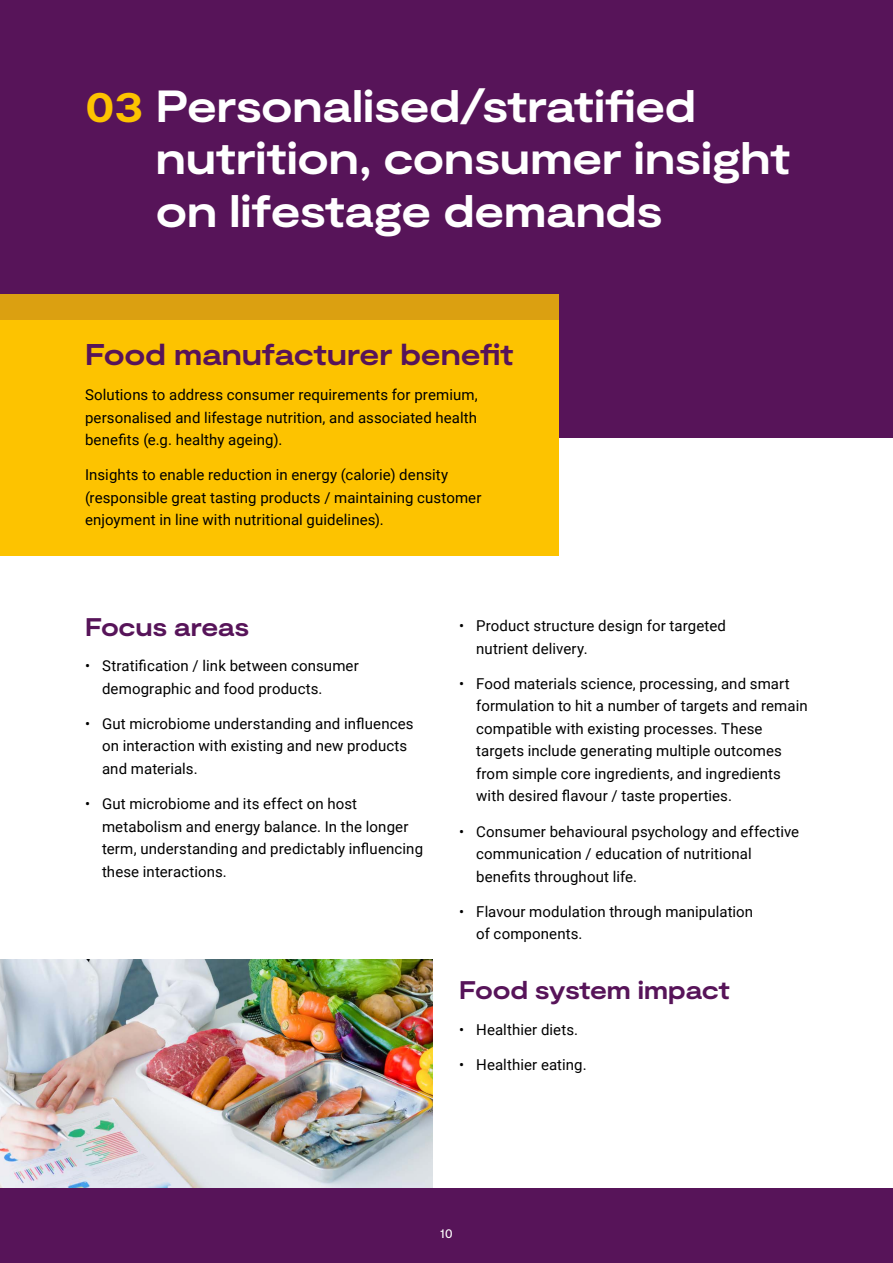
<style>
.page{position:relative;width:893px;height:1263px;background:#fff}
.page>*{position:absolute;margin:0;border:0;box-sizing:border-box;transform-origin:0 0}
.t1{font:700 expanded 45px/52.5px "Moderat";letter-spacing:-.005em;color:#fff}
.t2{font:700 expanded 30px "Moderat";letter-spacing:-.01em;color:#571459}
.t3{font:700 expanded 25.5px "Moderat";letter-spacing:-.01em;color:#571459}
.t4{font:15px/22.5px "Roboto";letter-spacing:.005em;color:#000}
.t5{font:13.5px "Moderat";color:#fff}
.s1{color:#fdc300}
</style>
<div class="page">
<img style="left:0;top:959px;width:432px;height:229px">
<div style="left:0;top:0;width:893px;height:437px;background:#571459"></div>
<div style="left:0;top:1188px;width:893px;height:75px;background:#571459"></div>
<div style="left:0;top:294px;width:558px;height:26px;background:#dba011"></div>
<div style="left:0;top:320px;width:558px;height:235px;background:#fdc300"></div>
<h1 class="t1" style="left:156px;top:82px;width:636px;text-indent:-71px"><span class="s1">03</span> Personalised/stratified nutrition, consumer insight on lifestage demands</h1>
<h2 class="t2" style="left:85px;top:337px;width:430px">Food manufacturer benefit</h2>
<p class="t4" style="left:85px;top:383px;width:394px;text-align:justify">Solutions to address consumer requirements for premium, personalised and lifestage nutrition, and associated health benefits (e.g. healthy ageing).</p>
<p class="t4" style="left:85px;top:463px;width:398px">Insights to enable reduction in energy (calorie) density (responsible great tasting products / maintaining customer enjoyment in line with nutritional guidelines).</p>
<h3 class="t3" style="left:85px;top:612px;width:166px">Focus areas</h3>
<p class="t4" style="left:102px;top:654px;width:258px;text-indent:-17px">• Stratification / link between consumer demographic and food products.</p>
<p class="t4" style="left:102px;top:712px;width:313px;text-indent:-17px">• Gut microbiome understanding and influences on interaction with existing and new products and materials.</p>
<p class="t4" style="left:102px;top:792px;width:323px;text-indent:-17px">• Gut microbiome and its effect on host metabolism and energy balance. In the longer term, understanding and predictably influencing these interactions.</p>
<p class="t4" style="left:476px;top:614px;width:251px;text-indent:-17px">• Product structure design for targeted nutrient delivery.</p>
<p class="t4" style="left:476px;top:672px;width:333px;text-indent:-17px">• Food materials science, processing, and smart formulation to hit a number of targets and remain compatible with existing processes. These targets include generating multiple outcomes from simple core ingredients, and ingredients with desired flavour / taste properties.</p>
<p class="t4" style="left:476px;top:819px;width:324px;text-indent:-17px">• Consumer behavioural psychology and effective communication / education of nutritional benefits throughout life.</p>
<p class="t4" style="left:476px;top:900px;width:278px;text-indent:-17px">• Flavour modulation through manipulation of components.</p>
<h3 class="t3" style="left:459px;top:976px;width:272px">Food system impact</h3>
<p class="t4" style="left:459px;top:1017px;width:120px">• Healthier diets.</p>
<p class="t4" style="left:459px;top:1053px;width:129px">• Healthier eating.</p>
<p class="t5" style="left:440px;top:1225px;width:15px">10</p>
</div>
